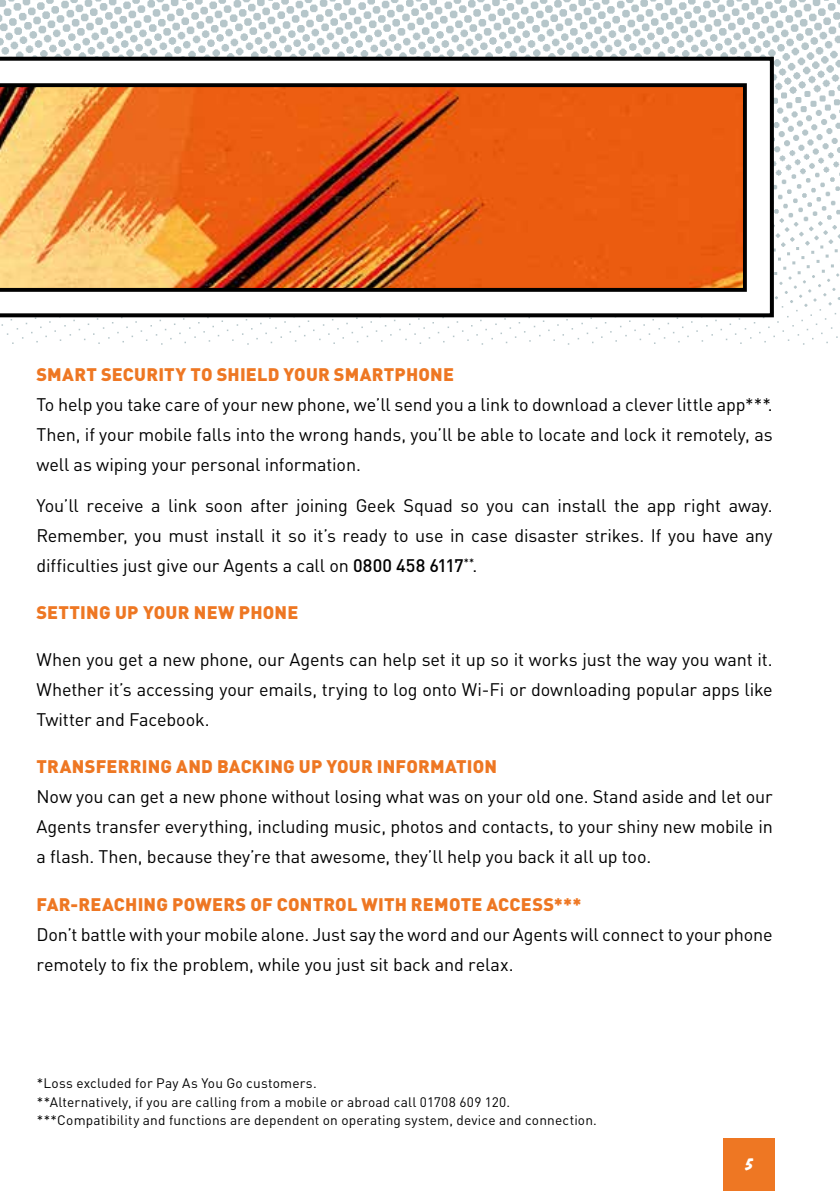
<style>
.page{position:relative;width:840px;height:1191px;background:#fff}
.page>*{position:absolute;margin:0;border:0;box-sizing:border-box;transform-origin:0 0}
.t1{font:18px/30px "DIN";letter-spacing:-.01em;color:#000;text-align:justify}
.t2{font:900 18px "DIN";letter-spacing:.015em;color:#ee7723}
.t3{font:700 18px "Dom Diagonal BT";color:#fff}
.t4{font:13.6px/18.2px "DIN";letter-spacing:.015em;color:#000}
.s1{font-weight:500}
</style>
<div class="page">
<div style="left:723px;top:1138px;width:51px;height:53px;background:#ee7723"></div>
<img style="left:0;top:0;width:839px;height:345px">
<svg style="left:0;top:57px;width:773px;height:260px"></svg>
<img style="left:0;top:81px;width:748px;height:213px">
<p class="t2" style="left:36px;top:362px;width:419px">SMART SECURITY TO SHIELD YOUR SMARTPHONE</p>
<p class="t1" style="left:36px;top:389px;width:737px">To help you take care of your new phone, we’ll send you a link to download a clever little app***.<br>Then, if your mobile falls into the wrong hands, you’ll be able to locate and lock it remotely, as well as wiping your personal information.</p>
<p class="t1" style="left:36px;top:490px;width:737px">You’ll receive a link soon after joining Geek Squad so you can install the app right away.<br>Remember, you must install it so it’s ready to use in case disaster strikes. If you have any difficulties just give our Agents a call on <span class="s1">0800 458 6117</span><sup>**</sup>.</p>
<p class="t2" style="left:36px;top:601px;width:263px">SETTING UP YOUR NEW PHONE</p>
<p class="t1" style="left:36px;top:644px;width:737px">When you get a new phone, our Agents can help set it up so it works just the way you want it.<br>Whether it’s accessing your emails, trying to log onto Wi-Fi or downloading popular apps like Twitter and Facebook.</p>
<p class="t2" style="left:36px;top:755px;width:105px">TRANSFERRING</p>
<p class="t2" style="left:176px;top:755px;width:99px">AND BACKING</p>
<p class="t2" style="left:299px;top:755px;width:200px">UP YOUR INFORMATION</p>
<p class="t1" style="left:36px;top:781px;width:737px">Now you can get a new phone without losing what was on your old one. Stand aside and let our Agents transfer everything, including music, photos and contacts, to your shiny new mobile in a flash. Then, because they’re that awesome, they’ll help you back it all up too.</p>
<p class="t2" style="left:36px;top:892px;width:546px">FAR-REACHING POWERS OF CONTROL WITH REMOTE ACCESS***</p>
<p class="t1" style="left:36px;top:918px;width:737px">Don’t battle with your mobile alone. Just say the word and our Agents will connect to your phone remotely to fix the problem, while you just sit back and relax.</p>
<p class="t4" style="left:37px;top:1074px;width:561px">*Loss excluded for Pay As You Go customers.<br>**Alternatively, if you are calling from a mobile or abroad call 01708 609 120. ***Compatibility and functions are dependent on operating system, device and connection.</p>
<p class="t3" style="left:744px;top:1152px;width:10px">5</p>
</div>
